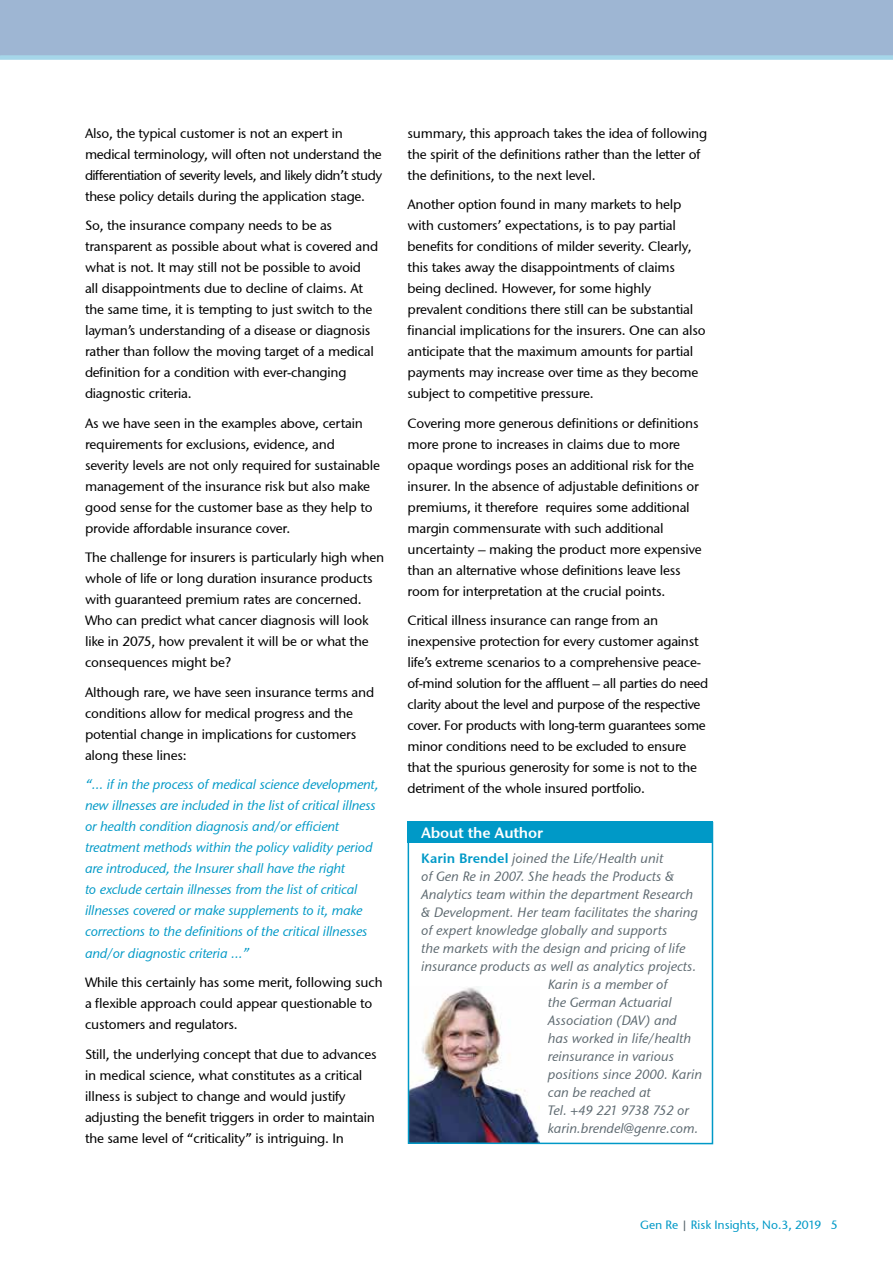
<style>
.page{position:relative;width:893px;height:1263px;background:#fff}
.page>*{position:absolute;margin:0;border:0;box-sizing:border-box;transform-origin:0 0}
.t1{font:600 15px "Stone Sans GC Re";letter-spacing:-.015em;color:#fff}
.t2{font:13.5px/21px "Stone Sans GC Re";letter-spacing:-.015em;color:#000}
.t3{font:italic 13.5px "Stone Sans GC Re";color:#5d6970}
.t4{font:italic 13.5px/21px "Stone Sans GC Re";letter-spacing:-.015em;color:#0099c7}
.t5{font:12px "Stone Sans GC Re";color:#0099c7}
.s1{font-weight:600;font-style:normal;color:#0099c7}
.s2{color:#5d6970}
</style>
<div class="page">
<div style="left:0;top:0;width:893px;height:55px;background:#9eb6d3"></div>
<div style="left:0;top:55px;width:893px;height:5px;background:#a5d6e9"></div>
<div style="left:408px;top:822px;width:305px;height:21px;background:#0099c7"></div>
<img style="left:411px;top:986px;width:128px;height:155px">
<div style="left:408px;top:822px;width:305px;height:322px;border:2px solid #0099c7"></div>
<p class="t2" style="left:85px;top:122px;width:299px">Also, the typical customer is not an expert in medical terminology, will often not understand the differentiation of severity levels, and likely didn’t study these policy details during the application stage.</p>
<p class="t2" style="left:85px;top:215px;width:295px">So, the insurance company needs to be as transparent as possible about what is covered and what is not. It may still not be possible to avoid<br>all disappointments due to decline of claims. At the same time, it is tempting to just switch to the layman’s understanding of a disease or diagnosis rather than follow the moving target of a medical definition for a condition with ever-changing diagnostic criteria.</p>
<p class="t2" style="left:85px;top:412px;width:296px">As we have seen in the examples above, certain requirements for exclusions, evidence, and severity levels are not only required for sustainable management of the insurance risk but also make good sense for the customer base as they help to provide affordable insurance cover.</p>
<p class="t2" style="left:85px;top:547px;width:301px">The challenge for insurers is particularly high when whole of life or long duration insurance products with guaranteed premium rates are concerned.<br>Who can predict what cancer diagnosis will look like in 2075, how prevalent it will be or what the consequences might be?</p>
<p class="t2" style="left:85px;top:682px;width:291px">Although rare, we have seen insurance terms and conditions allow for medical progress and the potential change in implications for customers along these lines:</p>
<p class="t4" style="left:85px;top:774px;width:295px">“… if in the process of medical science development, new illnesses are included in the list of critical illness or health condition diagnosis and/or efficient treatment methods within the policy validity period are introduced, the Insurer shall have the right<br>to exclude certain illnesses from the list of critical illnesses covered or make supplements to it, make corrections to the definitions of the critical illnesses and/or diagnostic criteria …”</p>
<p class="t2" style="left:85px;top:972px;width:299px">While this certainly has some merit, following such a flexible approach could appear questionable to customers and regulators.</p>
<p class="t2" style="left:85px;top:1043px;width:293px">Still, the underlying concept that due to advances in medical science, what constitutes as a critical illness is subject to change and would justify adjusting the benefit triggers in order to maintain the same level of “criticality” is intriguing. In</p>
<p class="t2" style="left:408px;top:122px;width:301px">summary, this approach takes the idea of following the spirit of the definitions rather than the letter of the definitions, to the next level.</p>
<p class="t2" style="left:408px;top:194px;width:300px">Another option found in many markets to help with customers’ expectations, is to pay partial benefits for conditions of milder severity. Clearly, this takes away the disappointments of claims being declined. However, for some highly prevalent conditions there still can be substantial financial implications for the insurers. One can also anticipate that the maximum amounts for partial payments may increase over time as they become subject to competitive pressure.</p>
<p class="t2" style="left:408px;top:412px;width:296px">Covering more generous definitions or definitions more prone to increases in claims due to more opaque wordings poses an additional risk for the insurer. In the absence of adjustable definitions or premiums, it therefore requires some additional margin commensurate with such additional uncertainty – making the product more expensive than an alternative whose definitions leave less room for interpretation at the crucial points.</p>
<p class="t2" style="left:408px;top:610px;width:302px">Critical illness insurance can range from an inexpensive protection for every customer against life’s extreme scenarios to a comprehensive peace&shy;of-mind solution for the affluent – all parties do need clarity about the level and purpose of the respective cover. For products with long-term guarantees some minor conditions need to be excluded to ensure that the spurious generosity for some is not to the detriment of the whole insured portfolio.</p>
<p class="t1" style="left:421px;top:823px;width:123px">About the Author</p>
<p class="t3" style="left:421px;top:850px;width:244px"><span class="s1">Karin Brendel</span> joined the Life/Health unit</p>
<p class="t3" style="left:421px;top:868px;width:255px">of Gen Re in 2007. She heads the Products &amp;</p>
<p class="t3" style="left:421px;top:886px;width:274px">Analytics team within the department Research</p>
<p class="t3" style="left:421px;top:904px;width:278px">&amp; Development. Her team facilitates the sharing</p>
<p class="t3" style="left:421px;top:922px;width:248px">of expert knowledge globally and supports</p>
<p class="t3" style="left:421px;top:940px;width:266px">the markets with the design and pricing of life</p>
<p class="t3" style="left:421px;top:958px;width:277px">insurance products as well as analytics projects.</p>
<p class="t3" style="left:548px;top:976px;width:121px">Karin is a member of</p>
<p class="t3" style="left:548px;top:994px;width:125px">the German Actuarial</p>
<p class="t3" style="left:548px;top:1012px;width:131px">Association (DAV) and</p>
<p class="t3" style="left:548px;top:1030px;width:145px">has worked in life/health</p>
<p class="t3" style="left:548px;top:1048px;width:128px">reinsurance in various</p>
<p class="t3" style="left:548px;top:1066px;width:156px">positions since 2000. Karin</p>
<p class="t3" style="left:548px;top:1084px;width:105px">can be reached at</p>
<p class="t3" style="left:548px;top:1102px;width:143px">Tel. +49 221 9738 752 or</p>
<p class="t3" style="left:548px;top:1120px;width:152px">karin.brendel@genre.com.</p>
<p class="t5" style="left:640px;top:1218px;width:199px">Gen Re <span class="s2">|</span> Risk Insights, No.3, 2019 5</p>
</div>
